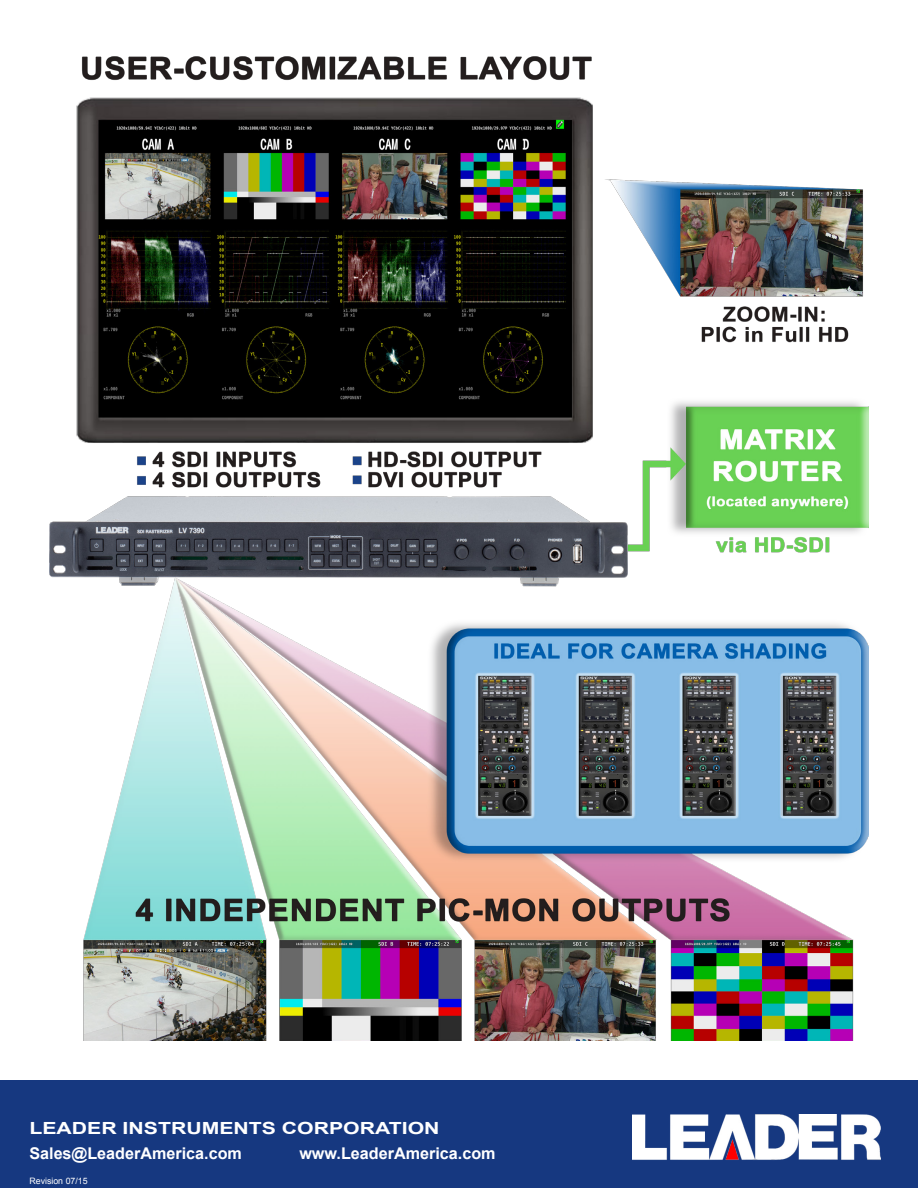
<style>
.page{position:relative;width:918px;height:1188px;background:#fff}
.page>*{position:absolute;margin:0;border:0;box-sizing:border-box;transform-origin:0 0}
.t1{font:700 16.8px "Arial";color:#fff;scale:1.27 1}
.t2{font:700 16.2px "Arial";color:#fff}
.t3{font:8.85px "Arial";color:#fff}
</style>
<div class="page">
<div style="left:0;top:1080px;width:918px;height:108px;background:#163880"></div>
<img style="left:633px;top:1115px;width:248px;height:45px">
<img style="left:49px;top:57px;width:820px;height:983px">
<p class="t1" style="left:29px;top:1116px;width:325px">LEADER INSTRUMENTS CORPORATION</p>
<p class="t2" style="left:29px;top:1142px;width:214px">Sales@LeaderAmerica.com</p>
<p class="t2" style="left:299px;top:1142px;width:198px">www.LeaderAmerica.com</p>
<p class="t3" style="left:29px;top:1175px;width:60px">Revision 07/15</p>
</div>
